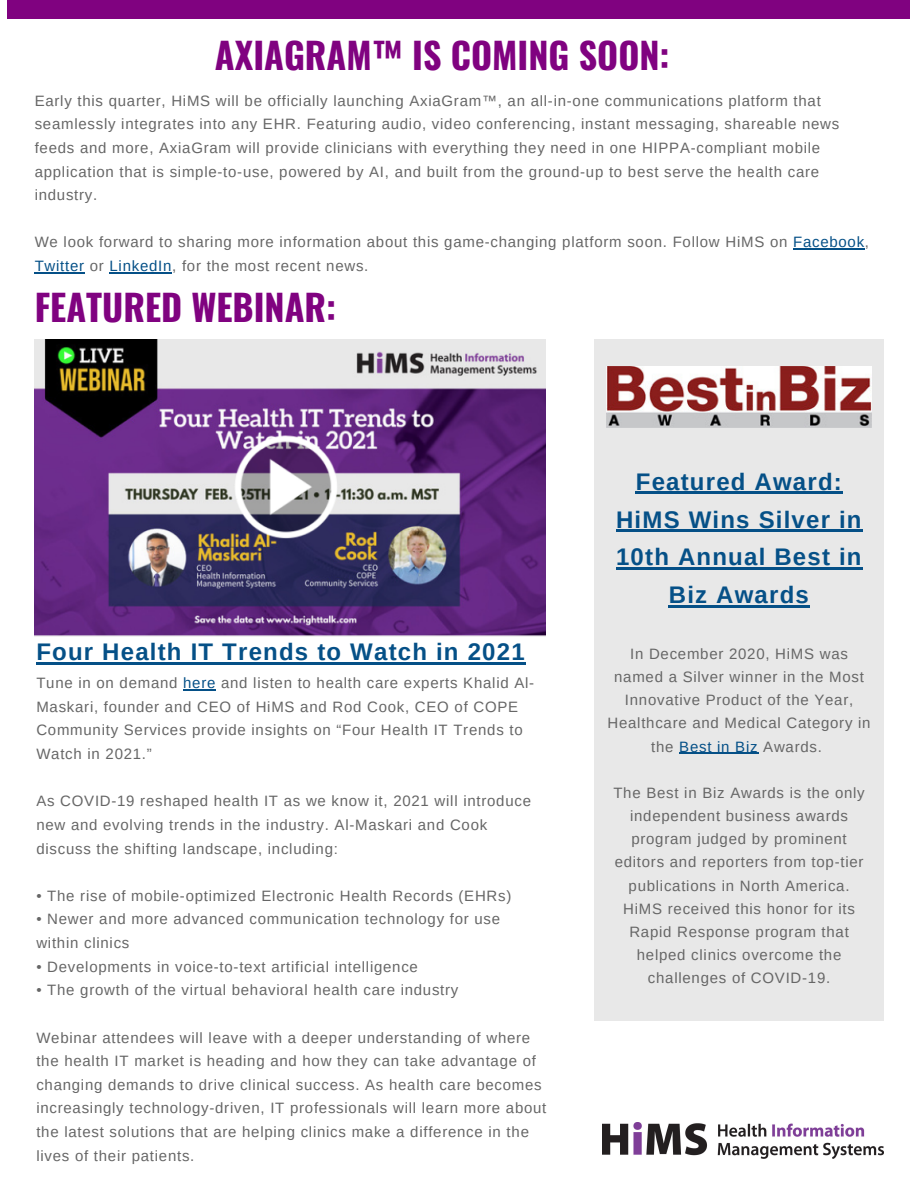
<style>
.page{position:relative;width:918px;height:1188px;background:#fff}
.page>*{position:absolute;margin:0;border:0;box-sizing:border-box;transform-origin:0 0}
.t1{font:700 36px "Oswald";color:#800280}
.t2{font:700 24px/38px "Arimo";letter-spacing:.05em;color:#055087;text-align:center}
.t3{font:15px/23.7px "Arimo";letter-spacing:.05em;color:#666}
.s1{color:#055087}
</style>
<div class="page">
<div style="left:594px;top:339px;width:290px;height:682px;background:#e8e8e8"></div>
<hr style="left:793px;top:249px;width:72px;height:1px;background:#055087">
<hr style="left:35px;top:272px;width:50px;height:1px;background:#055087">
<hr style="left:110px;top:272px;width:62px;height:1px;background:#055087">
<img style="left:35px;top:339px;width:510px;height:297px">
<div style="left:8px;top:0;width:902px;height:19px;background:#800280"></div>
<hr style="left:36px;top:662px;width:490px;height:2px;background:#055087">
<hr style="left:183px;top:689px;width:33px;height:1px;background:#055087">
<img style="left:607px;top:366px;width:264px;height:62px">
<hr style="left:636px;top:492px;width:207px;height:2px;background:#055087">
<hr style="left:616px;top:530px;width:247px;height:2px;background:#055087">
<hr style="left:616px;top:568px;width:247px;height:2px;background:#055087">
<hr style="left:669px;top:605px;width:141px;height:2px;background:#055087">
<hr style="left:679px;top:753px;width:79px;height:1px;background:#055087">
<img style="left:602px;top:1123px;width:282px;height:36px">
<p class="t1" style="left:215px;top:27px;width:456px">AXIAGRAM™ IS COMING SOON:</p>
<p class="t3" style="left:35px;top:89px;width:806px">Early this quarter, HiMS will be officially launching AxiaGram™, an all-in-one communications platform that seamlessly integrates into any EHR. Featuring audio, video conferencing, instant messaging, shareable news feeds and more, AxiaGram will provide clinicians with everything they need in one HIPPA-compliant mobile application that is simple-to-use, powered by AI, and built from the ground-up to best serve the health care industry.</p>
<p class="t3" style="left:35px;top:230px;width:836px">We look forward to sharing more information about this game-changing platform soon. Follow HiMS on <span class="s1">Facebook</span>,<br><span class="s1">Twitter</span> or <span class="s1">LinkedIn</span>, for the most recent news.</p>
<p class="t1" style="left:35px;top:279px;width:303px">FEATURED WEBINAR:</p>
<p class="t2" style="left:36px;top:633px;width:490px">Four Health IT Trends to Watch in 2021</p>
<p class="t3" style="left:36px;top:671px;width:499px">Tune in on demand <span class="s1">here</span> and listen to health care experts Khalid Al-Maskari, founder and CEO of HiMS and Rod Cook, CEO of COPE Community Services provide insights on “Four Health IT Trends to Watch in 2021.”</p>
<p class="t3" style="left:36px;top:789px;width:496px">As COVID-19 reshaped health IT as we know it, 2021 will introduce new and evolving trends in the industry. Al-Maskari and Cook discuss the shifting landscape, including:</p>
<p class="t3" style="left:36px;top:884px;width:477px">• The rise of mobile-optimized Electronic Health Records (EHRs)</p>
<p class="t3" style="left:36px;top:907px;width:465px">• Newer and more advanced communication technology for use within clinics</p>
<p class="t3" style="left:36px;top:955px;width:383px">• Developments in voice-to-text artificial intelligence</p>
<p class="t3" style="left:36px;top:978px;width:424px">• The growth of the virtual behavioral health care industry</p>
<p class="t3" style="left:36px;top:1025px;width:512px">Webinar attendees will leave with a deeper understanding of where the health IT market is heading and how they can take advantage of changing demands to drive clinical success. As health care becomes increasingly technology-driven, IT professionals will learn more about the latest solutions that are helping clinics make a difference in the lives of their patients.</p>
<p class="t2" style="left:616px;top:462px;width:247px">Featured Award:<br>HiMS Wins Silver in<br>10th Annual Best in<br>Biz Awards</p>
<p class="t3" style="left:608px;top:642px;width:265px;line-height:23.1px;text-align:center">In December 2020, HiMS was named a Silver winner in the Most<br>Innovative Product of the Year,<br>Healthcare and Medical Category in the <span class="s1">Best in Biz</span> Awards.</p>
<p class="t3" style="left:613px;top:781px;width:253px;line-height:23.1px;text-align:center">The Best in Biz Awards is the only independent business awards program judged by prominent editors and reporters from top-tier publications in North America.<br>HiMS received this honor for its<br>Rapid Response program that helped clinics overcome the challenges of COVID-19.</p>
</div>
